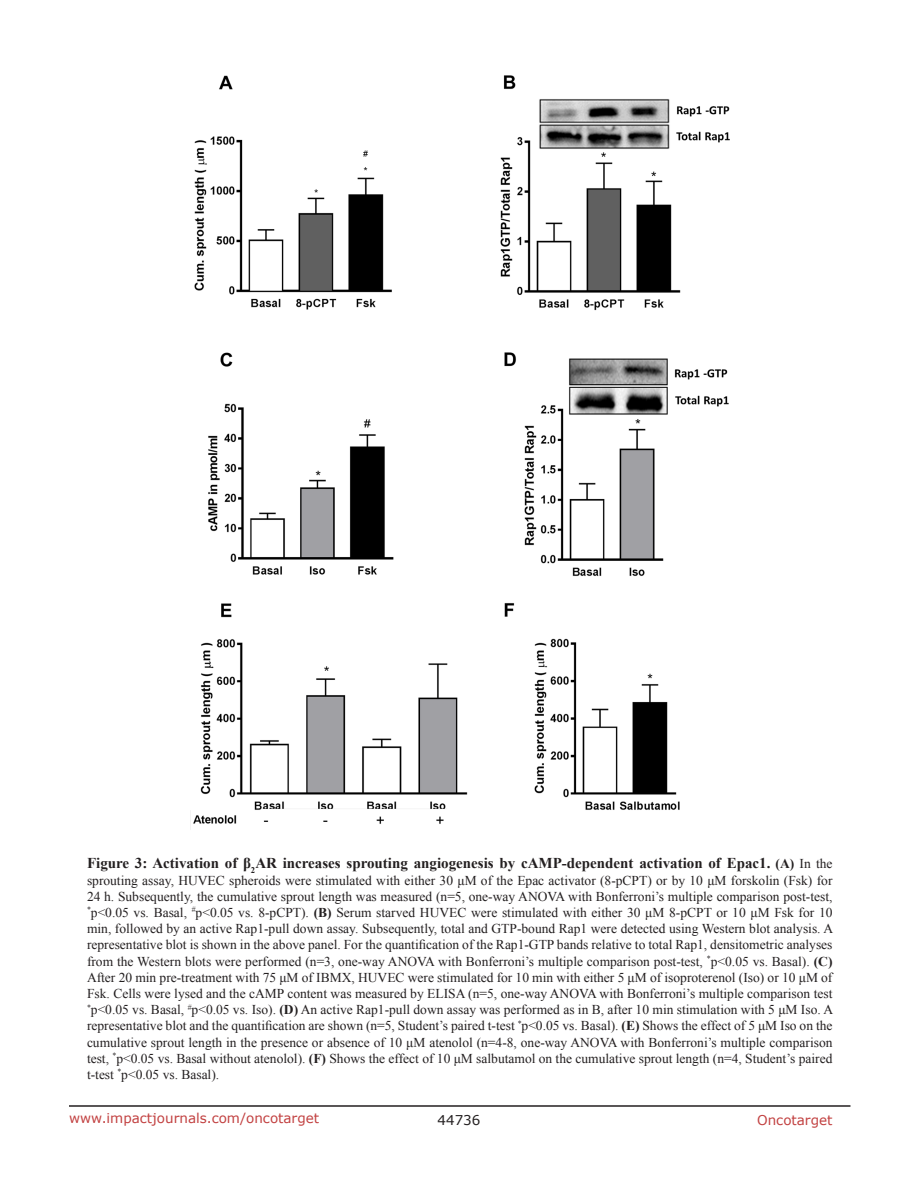
<style>
.page{position:relative;width:918px;height:1188px;background:#fff}
.page>*{position:absolute;margin:0;border:0;box-sizing:border-box;transform-origin:0 0}
.figuretext{font:700 15px "Times New Roman";color:#231f20}
.figuretext-2{font:13.5px/16.2px "Times New Roman";color:#231f20;text-align:justify}
.t1{font:13.5px "Verdana";color:#c24141}
.t2{font:13.5px "Verdana";color:#231f20}
.s1{font-size:13.5px}
.s2{font-weight:400;font-size:13.5px}
.s3{font-weight:700}
</style>
<div class="page">
<hr style="left:69px;top:1105px;width:781px;height:2px;background:#231f20">
<img style="left:190px;top:75px;width:540px;height:755px">
<p class="figuretext" style="left:87px;top:853px;width:747px">Figure 3: Activation of β<sub>2</sub>AR increases sprouting angiogenesis by cAMP-dependent activation of Epac1. <span class="s1">(A)</span> <span class="s2">In the</span></p>
<p class="figuretext-2" style="left:87px;top:872px;width:748px">sprouting assay, HUVEC spheroids were stimulated with either 30 μM of the Epac activator (8-pCPT) or by 10 μM forskolin (Fsk) for 24 h. Subsequently, the cumulative sprout length was measured (n=5, one-way ANOVA with Bonferroni’s multiple comparison post-test, <sup>*</sup>p&lt;0.05 vs. Basal, <sup>#</sup>p&lt;0.05 vs. 8-pCPT). <span class="s3">(B)</span> Serum starved HUVEC were stimulated with either 30 μM 8-pCPT or 10 μM Fsk for 10 min, followed by an active Rap1-pull down assay. Subsequently, total and GTP-bound Rap1 were detected using Western blot analysis. A representative blot is shown in the above panel. For the quantification of the Rap1-GTP bands relative to total Rap1, densitometric analyses from the Western blots were performed (n=3, one-way ANOVA with Bonferroni’s multiple comparison post-test, <sup>*</sup>p&lt;0.05 vs. Basal). <span class="s3">(C)<br></span>After 20 min pre-treatment with 75 μM of IBMX, HUVEC were stimulated for 10 min with either 5 μM of isoproterenol (Iso) or 10 μM of Fsk. Cells were lysed and the cAMP content was measured by ELISA (n=5, one-way ANOVA with Bonferroni’s multiple comparison test <sup>*</sup>p&lt;0.05 vs. Basal, <sup>#</sup>p&lt;0.05 vs. Iso). <span class="s3">(D)</span> An active Rap1-pull down assay was performed as in B, after 10 min stimulation with 5 μM Iso. A representative blot and the quantification are shown (n=5, Student’s paired t-test <sup>*</sup>p&lt;0.05 vs. Basal). <span class="s3">(E)</span> Shows the effect of 5 μM Iso on the cumulative sprout length in the presence or absence of 10 μM atenolol (n=4-8, one-way ANOVA with Bonferroni’s multiple comparison test, <sup>*</sup>p&lt;0.05 vs. Basal without atenolol). <span class="s3">(F)</span> Shows the effect of 10 μM salbutamol on the cumulative sprout length (n=4, Student’s paired t-test <sup>*</sup>p&lt;0.05 vs. Basal).</p>
<p class="t1" style="left:69px;top:1109px;width:252px">www.impactjournals.com/oncotarget</p>
<p class="t2" style="left:438px;top:1111px;width:44px">44736</p>
<p class="t1" style="left:757px;top:1111px;width:77px">Oncotarget</p>
</div>
